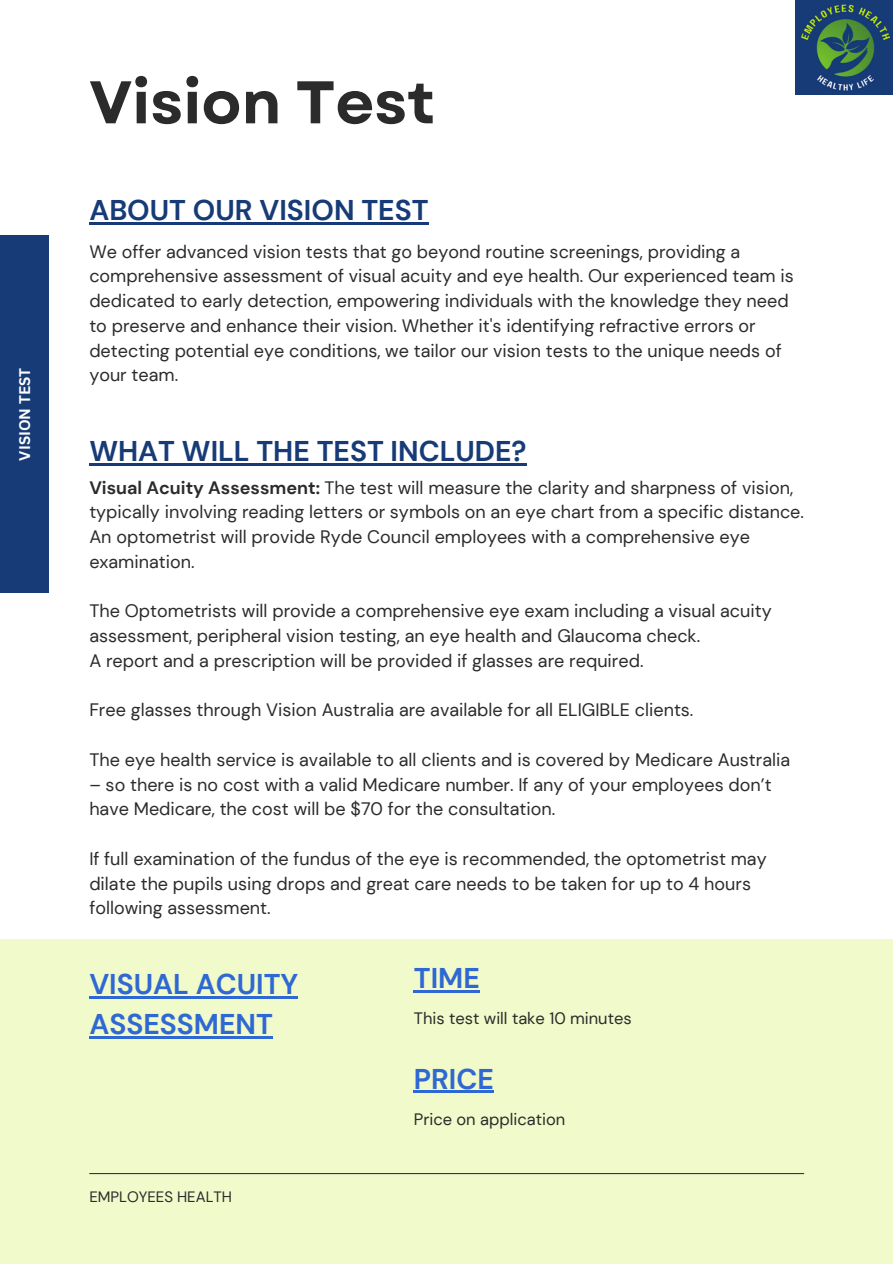
<style>
.page{position:relative;width:893px;height:1264px;background:#fff}
.page>*{position:absolute;margin:0;border:0;box-sizing:border-box;transform-origin:0 0}
.t1{font:700 60px "Garet";color:#2b2b2b}
.t2{font:700 28.5px "DM Sans";color:#173b77}
.t3{font:700 28.5px/39.3px "DM Sans";color:#2f68d3}
.t4{font:18px/24.8px "DM Sans";color:#2b2b2b}
.t5{font:16.5px "DM Sans";color:#2b2b2b}
.t6{font:15px "DM Sans";color:#2b2b2b}
.t7{font:700 15px "Canva Sans";color:#fff}
.s1{font-weight:700}
</style>
<div class="page">
<div style="left:0;top:939px;width:892px;height:324px;background:#f1faca"></div>
<div style="left:0;top:235px;width:49px;height:358px;background:#173b77"></div>
<hr style="left:89px;top:1172px;width:715px;height:2px;background:#1d3a72">
<img style="left:795px;top:0;width:97px;height:94px">
<hr style="left:89px;top:222px;width:339px;height:3px;background:#173b77">
<hr style="left:89px;top:463px;width:437px;height:2px;background:#173b77">
<hr style="left:414px;top:990px;width:66px;height:2px;background:#2f68d3">
<hr style="left:414px;top:1090px;width:80px;height:2px;background:#2f68d3">
<hr style="left:89px;top:996px;width:209px;height:2px;background:#2f68d3">
<hr style="left:89px;top:1035px;width:184px;height:3px;background:#2f68d3">
<h3 class="t7" style="left:14px;top:460px;width:94px;rotate:-90deg">VISION TEST</h3>
<h3 class="t1" style="left:89px;top:59px;width:347px">Vision Test</h3>
<h3 class="t2" style="left:89px;top:192px;width:340px">ABOUT OUR VISION TEST</h3>
<p class="t4" style="left:89px;top:239px;width:705px">We offer advanced vision tests that go beyond routine screenings, providing a comprehensive assessment of visual acuity and eye health. Our experienced team is dedicated to early detection, empowering individuals with the knowledge they need to preserve and enhance their vision. Whether it's identifying refractive errors or detecting potential eye conditions, we tailor our vision tests to the unique needs of your team.</p>
<h2 class="t2" style="left:89px;top:432px;width:439px">WHAT WILL THE TEST INCLUDE?</h2>
<p class="t4" style="left:89px;top:475px;width:716px"><span class="s1">Visual Acuity Assessment:</span> The test will measure the clarity and sharpness of vision, typically involving reading letters or symbols on an eye chart from a specific distance.<br>An optometrist will provide Ryde Council employees with a comprehensive eye examination.</p>
<h1 class="t4" style="left:89px;top:599px;width:683px">The Optometrists will provide a comprehensive eye exam including a visual acuity assessment, peripheral vision testing, an eye health and Glaucoma check.<br>A report and a prescription will be provided if glasses are required.</h1>
<h4 class="t4" style="left:89px;top:698px;width:605px">Free glasses through Vision Australia are available for all ELIGIBLE clients.</h4>
<h2 class="t4" style="left:89px;top:747px;width:702px">The eye health service is available to all clients and is covered by Medicare Australia</h2>
<h2 class="t4" style="left:89px;top:772px;width:683px">– so there is no cost with a valid Medicare number. If any of your employees don’t have Medicare, the cost will be $70 for the consultation.</h2>
<h3 class="t4" style="left:89px;top:846px;width:678px">If full examination of the fundus of the eye is recommended, the optometrist may dilate the pupils using drops and great care needs to be taken for up to 4 hours following assessment.</h3>
<p class="t3" style="left:89px;top:964px;width:210px">VISUAL ACUITY<br>ASSESSMENT</p>
<h3 class="t6" style="left:89px;top:1186px;width:144px">EMPLOYEES HEALTH</h3>
<h2 class="t3" style="left:414px;top:958px;width:67px">TIME</h2>
<h3 class="t5" style="left:414px;top:1007px;width:219px">This test will take 10 minutes</h3>
<h2 class="t3" style="left:414px;top:1059px;width:82px">PRICE</h2>
<h3 class="t5" style="left:414px;top:1108px;width:153px">Price on application</h3>
</div>
